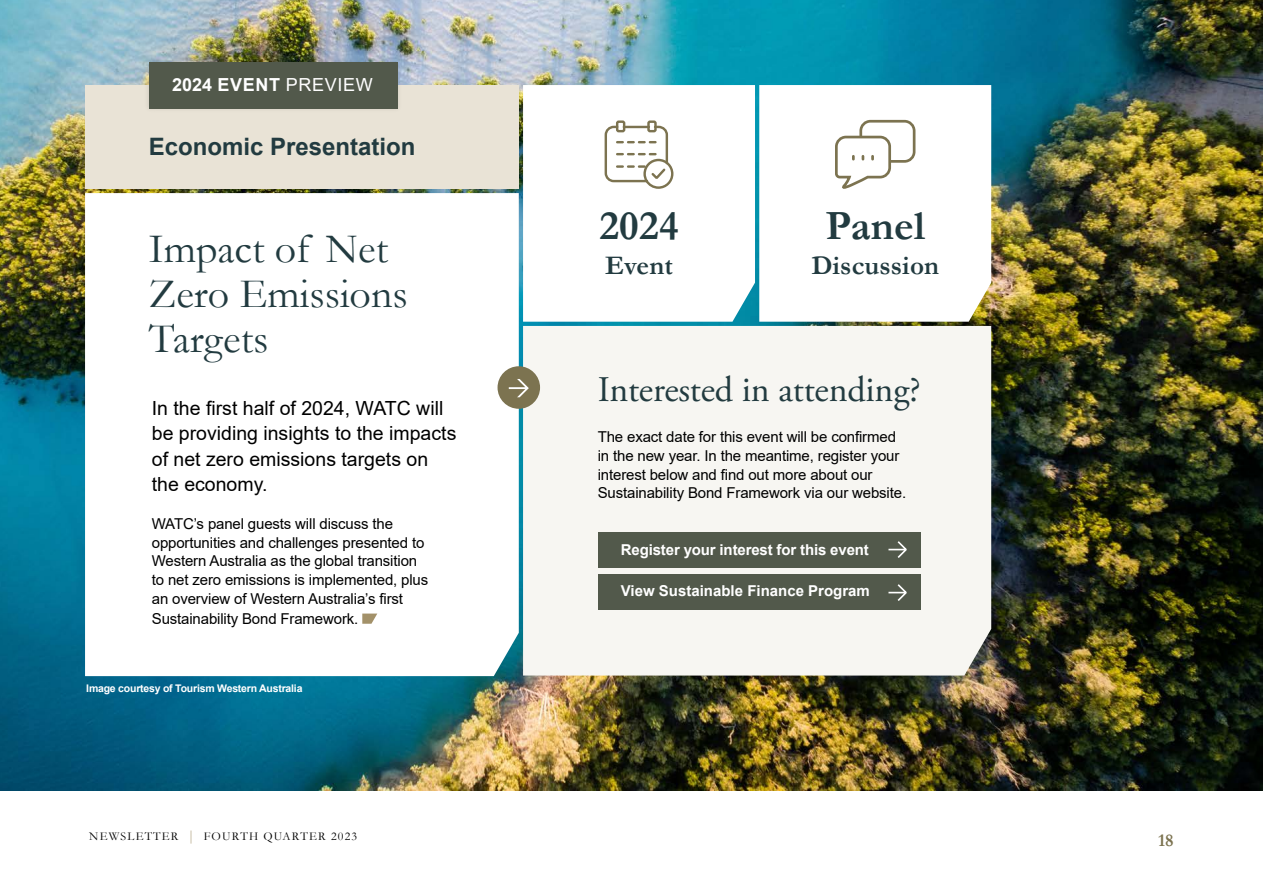
<style>
.page{position:relative;width:1263px;height:893px;background:#fff}
.page>*{position:absolute;margin:0;border:0;box-sizing:border-box;transform-origin:0 0}
.t1{font:42px/45px "Garamond";color:#223b40}
.t2{font:700 42px "Garamond";letter-spacing:.005em;color:#223b40}
.t3{font:36px "Adobe Garamond Pro";letter-spacing:-.005em;color:#223b40}
.t4{font:700 27px "Garamond";letter-spacing:.005em;color:#223b40}
.t5{font:700 24px "Arial";color:#223b40}
.t6{font:19.5px/25.5px "Arial";color:#000}
.t7{font:700 18px "Arial";letter-spacing:.035em;color:#fff}
.t8{font:700 18px "Garamond";color:#7c7350}
.t9{font:15px/19px "Arial";letter-spacing:-.01em;color:#000}
.t10{font:700 15px "Arial";letter-spacing:-.01em;color:#fff}
.t11{font:12px "Garamond";letter-spacing:.1em;color:#000}
.t12{font:700 10.5px "Arial";letter-spacing:-.02em;color:#fff}
.s1{font-weight:400}
.s2{font-size:14.4px;color:#a39169}
</style>
<div class="page">
<img style="left:0;top:0;width:1263px;height:791px">
<div style="left:523px;top:326px;width:468px;height:350px;background:#f7f6f2"></div>
<svg style="left:523px;top:85px;width:232px;height:237px"></svg>
<svg style="left:759px;top:85px;width:232px;height:237px"></svg>
<svg style="left:85px;top:193px;width:434px;height:483px"></svg>
<svg style="left:362px;top:614px;width:15px;height:10px"></svg>
<div style="left:85px;top:85px;width:434px;height:104px;background:#e9e3d6"></div>
<div style="left:616px;top:120px;width:9px;height:12px;border:2px solid #7c7350;border-radius:2px"></div>
<div style="left:647px;top:120px;width:10px;height:12px;border:2px solid #7c7350;border-radius:2px"></div>
<svg style="left:603px;top:124px;width:72px;height:66px"></svg>
<div style="left:497px;top:366px;width:43px;height:43px;background:#7c7350;border-radius:50%"></div>
<svg style="left:509px;top:379px;width:20px;height:18px"></svg>
<svg style="left:834px;top:119px;width:83px;height:70px"></svg>
<div style="left:598px;top:532px;width:323px;height:35px;background:#52594b"></div>
<svg style="left:888px;top:541px;width:19px;height:17px"></svg>
<div style="left:598px;top:574px;width:323px;height:35px;background:#52594b"></div>
<svg style="left:888px;top:584px;width:19px;height:17px"></svg>
<div style="left:144px;top:57px;width:258px;height:56px;background:#000;opacity:.1"></div>
<div style="left:149px;top:62px;width:249px;height:46px;background:#52594b"></div>
<p class="t7" style="left:172px;top:72px;width:202px">2024 EVENT <span class="s1">PREVIEW</span></p>
<h3 class="t5" style="left:149px;top:130px;width:268px">Economic Presentation</h3>
<h1 class="t1" style="left:149px;top:225px;width:260px">Impact of Net<br>Zero Emissions<br>Targets</h1>
<h3 class="t6" style="left:152px;top:395px;width:306px">In the first half of 2024, WATC will be providing insights to the impacts of net zero emissions targets on the economy.</h3>
<p class="t9" style="left:152px;top:514px;width:278px">WATC’s panel guests will discuss the opportunities and challenges presented to Western Australia as the global transition to net zero emissions is implemented, plus an overview of Western Australia’s first Sustainability Bond Framework.</p>
<p class="t12" style="left:86px;top:681px;width:218px">Image courtesy of Tourism Western Australia</p>
<p class="t11" style="left:89px;top:828px;width:269px">NEWSLETTER <span class="s2">|</span> FOURTH QUARTER 2023</p>
<h1 class="t2" style="left:599px;top:197px;width:81px">2024</h1>
<h3 class="t4" style="left:605px;top:247px;width:69px">Event</h3>
<h1 class="t2" style="left:825px;top:197px;width:101px">Panel</h1>
<h3 class="t4" style="left:811px;top:247px;width:129px">Discussion</h3>
<h2 class="t3" style="left:598px;top:368px;width:324px">Interested in attending?</h2>
<p class="t9" style="left:598px;top:427px;width:310px">The exact date for this event will be confirmed in the new year. In the meantime, register your interest below and find out more about our Sustainability Bond Framework via our website.</p>
<p class="t10" style="left:621px;top:539px;width:249px">Register your interest for this event</p>
<p class="t10" style="left:621px;top:581px;width:250px">View Sustainable Finance Program</p>
<p class="t8" style="left:1158px;top:828px;width:17px">18</p>
</div>
